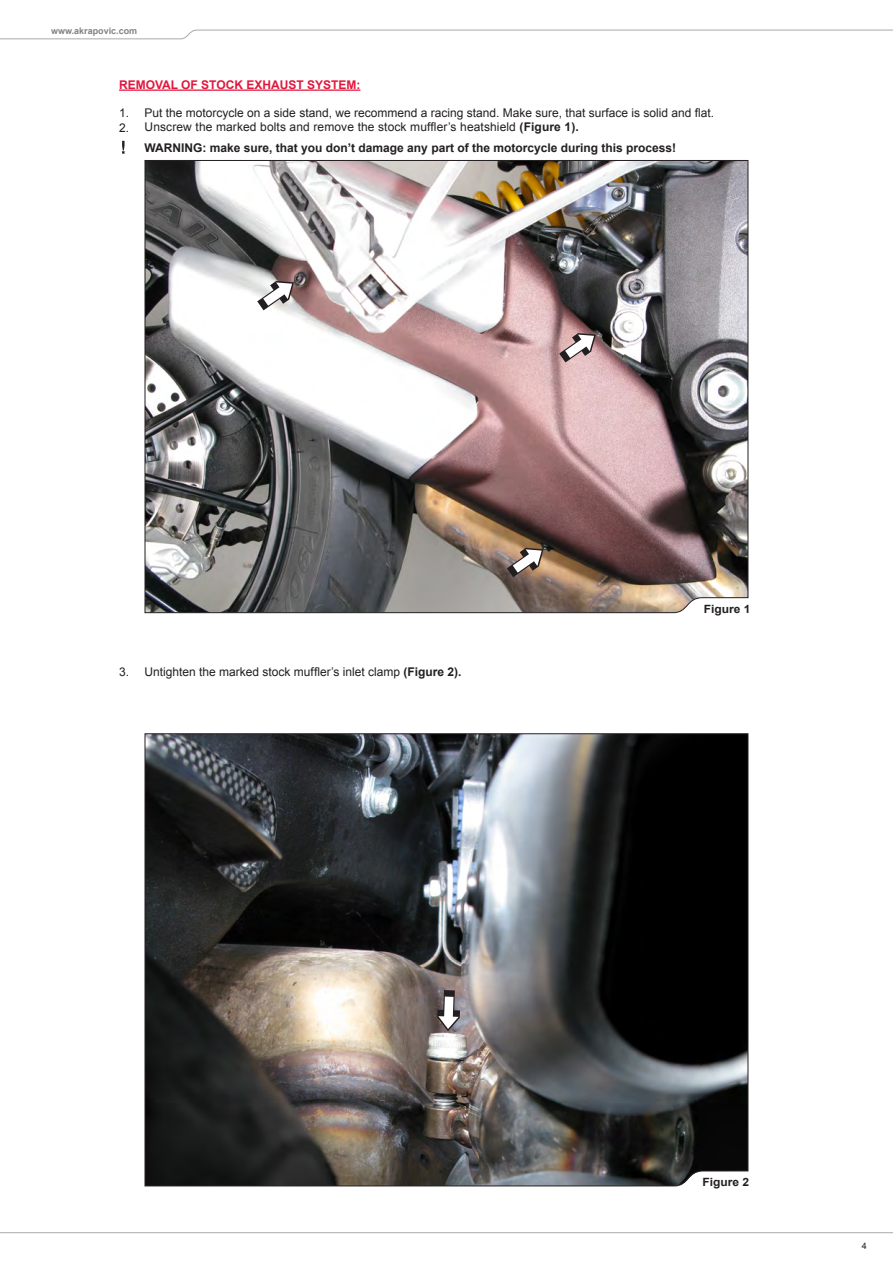
<style>
.page{position:relative;width:893px;height:1263px;background:#fff}
.page>*{position:absolute;margin:0;border:0;box-sizing:border-box;transform-origin:0 0}
.body_txt_bold{font:12px "Arial";color:#231f20}
.body_txt_bold-2{font:700 12px "Arial";color:#231f20}
.body_txt_bold-3{font:700 12px "Arial";color:#e2173d}
.body_txt_bold-4{font:700 11.4px "Arial";color:#231f20;scale:1.05 1}
.t1{font:700 9px "Arial";color:#808285}
.t2{font:9px "Arial";color:#231f20}
.s1{font-weight:700}
</style>
<div class="page">
<svg style="left:0;top:29px;width:893px;height:10px"></svg>
<svg style="left:0;top:1232px;width:893px;height:2px;background:#d3d3d5"></svg>
<img style="left:144px;top:160px;width:605px;height:453px">
<img style="left:144px;top:733px;width:605px;height:454px">
<svg style="left:257px;top:281px;width:37px;height:29px"></svg>
<svg style="left:507px;top:548px;width:37px;height:29px"></svg>
<svg style="left:437px;top:990px;width:23px;height:41px"></svg>
<svg style="left:559px;top:333px;width:37px;height:29px"></svg>
<svg style="left:122px;top:141px;width:3px;height:13px"></svg>
<hr style="left:119px;top:90px;width:241px;height:1px;background:#e2173d">
<p class="t1" style="left:51px;top:25px;width:88px">www.akrapovic.com</p>
<p class="body_txt_bold-3" style="left:119px;top:77px;width:243px">REMOVAL OF STOCK EXHAUST SYSTEM:</p>
<p class="body_txt_bold" style="left:119px;top:105px;width:12px">1.</p>
<p class="body_txt_bold" style="left:119px;top:120px;width:12px">2.</p>
<p class="body_txt_bold" style="left:145px;top:105px;width:571px">Put the motorcycle on a side stand, we recommend a racing stand. Make sure, that surface is solid and flat.</p>
<p class="body_txt_bold" style="left:145px;top:119px;width:436px">Unscrew the marked bolts and remove the stock muffler’s heatshield <span class="s1">(Figure 1).</span></p>
<p class="body_txt_bold-2" style="left:145px;top:139px;width:533px">WARNING: make sure, that you don’t damage any part of the motorcycle during this process!</p>
<p class="body_txt_bold-4" style="left:704px;top:601px;width:46px">Figure 1</p>
<p class="body_txt_bold" style="left:119px;top:664px;width:12px">3.</p>
<p class="body_txt_bold" style="left:145px;top:664px;width:319px">Untighten the marked stock muffler’s inlet clamp <span class="s1">(Figure 2).</span></p>
<p class="body_txt_bold-4" style="left:702px;top:1175px;width:46px">Figure 2</p>
<p class="t2" style="left:862px;top:1240px;width:7px">4</p>
</div>
